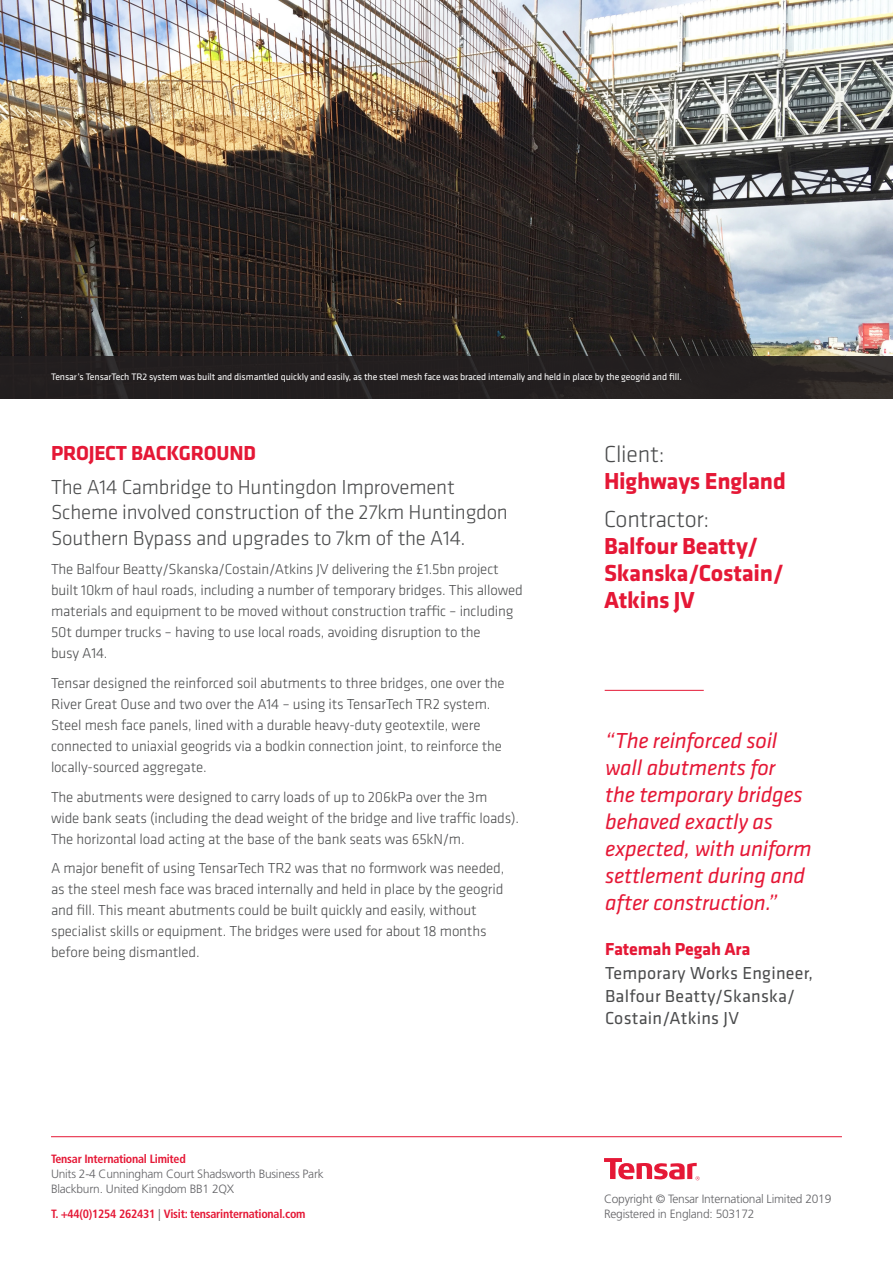
<style>
.page{position:relative;width:893px;height:1263px;background:#fff}
.page>*{position:absolute;margin:0;border:0;box-sizing:border-box;transform-origin:0 0}
.t1{font:700 24px/27px "Klavika";letter-spacing:-.01em;color:#e51836}
.t2{font:italic 22.5px/27px "Klavika";letter-spacing:-.01em;color:#e51836}
.t3{font:300 21px/25.5px "Klavika";letter-spacing:-.01em;color:#4b4c4d}
.t4{font:700 21px "Klavika";letter-spacing:-.01em;color:#e51836}
.t5{font:18px/22.5px "Klavika";letter-spacing:.015em;color:#4b4c4d}
.t6{font:700 18px "Klavika";letter-spacing:-.01em;color:#e51836}
.t7{font:300 15px/21px "Klavika";letter-spacing:-.01em;color:#4b4c4d}
.t8{font:300 12px/15px "Frutiger LT Std";letter-spacing:-.02em;color:#636366}
.t9{font:700 condensed 12px "Frutiger LT Std";letter-spacing:-.02em;color:#e51836}
.t10{font:9.75px "Klavika";letter-spacing:-.01em;color:#fff}
.s1{font-weight:700;font-stretch:condensed;color:#e51836}
.s2{font-weight:300;font-stretch:normal;color:#636366}
.s3{font-weight:300;color:#4b4c4d}
</style>
<div class="page">
<img style="left:0;top:0;width:893px;height:356px">
<hr style="left:605px;top:690px;width:99px;height:1px;background:#e51836">
<div style="left:0;top:356px;width:893px;height:42px;background:#231f20"></div>
<hr style="left:51px;top:1136px;width:791px;height:1px;background:#e51836">
<svg style="left:604px;top:1158px;width:95px;height:22px"></svg>
<p class="t10" style="left:51px;top:371px;width:632px">Tensar’s TensarTech TR2 system was built and dismantled quickly and easily, as the steel mesh face was braced internally and held in place by the geogrid and fill.</p>
<p class="t4" style="left:51px;top:438px;width:206px">PROJECT BACKGROUND</p>
<p class="t3" style="left:51px;top:474px;width:458px">The A14 Cambridge to Huntingdon Improvement<br>Scheme involved construction of the 27km Huntingdon<br>Southern Bypass and upgrades to 7km of the A14.</p>
<p class="t7" style="left:51px;top:559px;width:473px">The Balfour Beatty/Skanska/Costain/Atkins JV delivering the £1.5bn project built 10km of haul roads, including a number of temporary bridges. This allowed materials and equipment to be moved without construction traffic – including 50t dumper trucks – having to use local roads, avoiding disruption to the<br>busy A14.</p>
<p class="t7" style="left:51px;top:672px;width:455px">Tensar designed the reinforced soil abutments to three bridges, one over the River Great Ouse and two over the A14 – using its TensarTech TR2 system.<br>Steel mesh face panels, lined with a durable heavy-duty geotextile, were connected to uniaxial geogrids via a bodkin connection joint, to reinforce the locally-sourced aggregate.</p>
<p class="t7" style="left:51px;top:786px;width:470px">The abutments were designed to carry loads of up to 206kPa over the 3m wide bank seats (including the dead weight of the bridge and live traffic loads).<br>The horizontal load acting at the base of the bank seats was 65kN/m.</p>
<p class="t7" style="left:51px;top:857px;width:455px">A major benefit of using TensarTech TR2 was that no formwork was needed, as the steel mesh face was braced internally and held in place by the geogrid and fill. This meant abutments could be built quickly and easily, without specialist skills or equipment. The bridges were used for about 18 months before being dismantled.</p>
<p class="t8" style="left:51px;top:1151px;width:274px"><span class="s1">Tensar International Limited<br></span>Units 2-4 Cunningham Court Shadsworth Business Park<br>Blackburn. United Kingdom BB1 2QX</p>
<p class="t9" style="left:51px;top:1207px;width:256px">T. +44(0)1254 262431 <span class="s2">|</span> Visit: tensarinternational.com</p>
<p class="t1" style="left:604px;top:440px;width:183px"><span class="s3">Client:<br></span>Highways England</p>
<p class="t1" style="left:604px;top:504px;width:181px"><span class="s3">Contractor:<br></span>Balfour Beatty/<br>Skanska/Costain/<br>Atkins JV</p>
<p class="t2" style="left:605px;top:726px;width:208px">“The reinforced soil wall abutments for<br>the temporary bridges behaved exactly as expected, with uniform settlement during and after construction.”</p>
<p class="t6" style="left:605px;top:936px;width:147px">Fatemah Pegah Ara</p>
<p class="t5" style="left:605px;top:962px;width:210px">Temporary Works Engineer,<br>Balfour Beatty/Skanska/<br>Costain/Atkins JV</p>
<p class="t8" style="left:604px;top:1192px;width:229px">Copyright © Tensar International Limited 2019<br>Registered in England: 503172</p>
</div>
